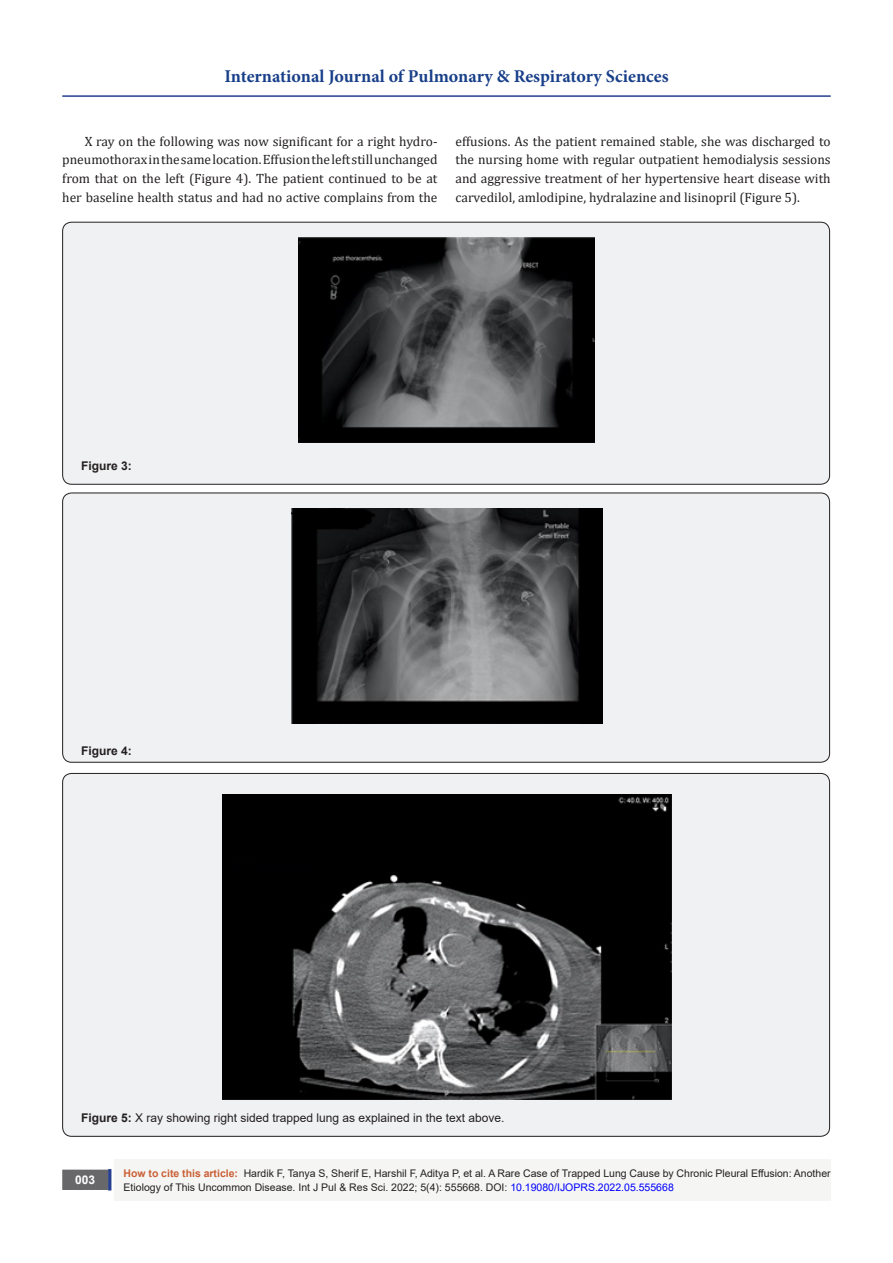
<style>
.page{position:relative;width:893px;height:1263px;background:#fff}
.page>*{position:absolute;margin:0;border:0;box-sizing:border-box;transform-origin:0 0}
.t1{font:700 18px "Minion Pro";color:#183f89}
.t2{font:13.5px/18.8px "Cambria";color:#231f20;text-align:justify}
.t3{font:12px "Arial";color:#231f20}
.t4{font:700 12px "Arial";color:#231f20}
.t5{font:700 12px "Arial";color:#fff}
.t6{font:10.5px/14.4px "Arial";color:#231f20}
.s1{font-weight:700}
.s2{font-weight:700;color:#ca6035}
.s3{color:#00f}
</style>
<div class="page">
<hr style="left:62px;top:95px;width:769px;height:2px;background:#253f8e">
<div style="left:115px;top:1160px;width:716px;height:41px;background:#f5f5f4"></div>
<div style="left:63px;top:1170px;width:44px;height:19px;background:#68676a"></div>
<div style="left:62px;top:1169px;width:46px;height:21px;border:2px solid #68676a"></div>
<div style="left:108px;top:1169px;width:3px;height:21px;background:#253f8e;border:2px solid #253f8e"></div>
<div style="left:63px;top:222px;width:767px;height:262px;background:#f0f1f2;border-radius:9px"></div>
<div style="left:62px;top:222px;width:768px;height:263px;border:1px solid #231f20;border-radius:9px"></div>
<img style="left:298px;top:237px;width:297px;height:205px">
<div style="left:63px;top:493px;width:767px;height:269px;background:#f0f1f2;border-radius:9px"></div>
<img style="left:291px;top:508px;width:311px;height:215px">
<div style="left:63px;top:773px;width:767px;height:363px;background:#f0f1f2;border-radius:9px"></div>
<img style="left:222px;top:794px;width:449px;height:305px">
<p class="t1" style="left:224px;top:63px;width:446px">International Journal of Pulmonary &amp; Respiratory Sciences</p>
<p class="t2" style="left:62px;top:131px;width:377px;text-indent:22px">X ray on the following was now significant for a right hydro&shy;pneumothorax in the same location. Effusion the left still unchanged from that on the left (Figure 4). The patient continued to be at her baseline health status and had no active complains from the</p>
<p class="t2" style="left:455px;top:131px;width:377px">effusions. As the patient remained stable, she was discharged to the nursing home with regular outpatient hemodialysis sessions and aggressive treatment of her hypertensive heart disease with carvedilol, amlodipine, hydralazine and lisinopril (Figure 5).</p>
<p class="t4" style="left:81px;top:457px;width:52px">Figure 3:</p>
<p class="t4" style="left:81px;top:742px;width:52px">Figure 4:</p>
<p class="t3" style="left:81px;top:1109px;width:425px"><span class="s1">Figure 5:</span> X ray showing right sided trapped lung as explained in the text above.</p>
<p class="t5" style="left:75px;top:1171px;width:22px">003</p>
<p class="t6" style="left:124px;top:1166px;width:709px"><span class="s2">How to cite this article:</span> Hardik F, Tanya S, Sherif E, Harshil F, Aditya P, et al. A Rare Case of Trapped Lung Cause by Chronic Pleural Effusion: Another<br>Etiology of This Uncommon Disease. Int J Pul &amp; Res Sci. 2022; 5(4): 555668. DOI: <span class="s3">10.19080/IJOPRS.2022.05.555668</span></p>
</div>
